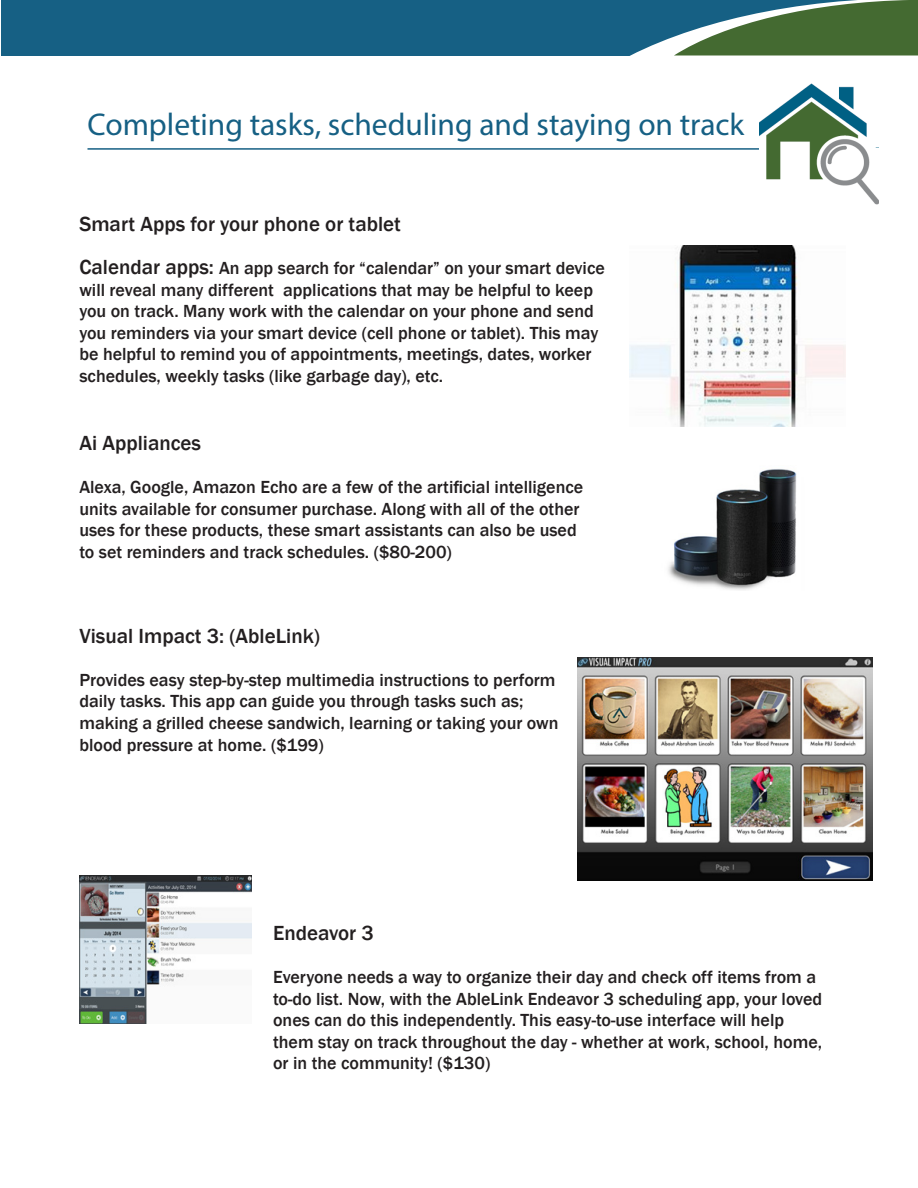
<style>
.page{position:relative;width:918px;height:1188px;background:#fff}
.page>*{position:absolute;margin:0;border:0;box-sizing:border-box;transform-origin:0 0}
.t1{font:31.5px "Myriad Pro";color:#166084}
.t2{font:500 21px "Franklin Gothic";color:#231f20}
.t3{font:500 18px/21.6px "Franklin Gothic";color:#231f20}
.s1{font-size:21px}
</style>
<div class="page">
<div style="left:871px;top:0;width:47px;height:56px;background:#446a31"></div>
<svg style="left:1px;top:0;width:870px;height:56px;background:#26687d"></svg>
<hr style="left:87px;top:148px;width:754px;height:2px;background:#166084">
<img style="left:760px;top:83px;width:119px;height:122px">
<img style="left:629px;top:245px;width:217px;height:181px">
<img style="left:668px;top:469px;width:129px;height:121px">
<img style="left:577px;top:657px;width:295px;height:223px">
<img style="left:79px;top:876px;width:173px;height:148px">
<p class="t1" style="left:87px;top:106px;width:658px">Completing tasks, scheduling and staying on track</p>
<p class="t2" style="left:79px;top:211px;width:323px">Smart Apps for your phone or tablet</p>
<p class="t3" style="left:79px;top:257px;width:527px"><span class="s1">Calendar apps:</span> An app search for “calendar” on your smart device will reveal many different applications that may be helpful to keep you on track. Many work with the calendar on your phone and send you reminders via your smart device (cell phone or tablet). This may be helpful to remind you of appointments, meetings, dates, worker schedules, weekly tasks (like garbage day), etc.</p>
<p class="t2" style="left:79px;top:430px;width:123px">Ai Appliances</p>
<p class="t3" style="left:79px;top:477px;width:505px">Alexa, Google, Amazon Echo are a few of the artificial intelligence units available for consumer purchase. Along with all of the other uses for these products, these smart assistants can also be used</p>
<p class="t3" style="left:79px;top:541px;width:374px">to set reminders and track schedules. ($80-200)</p>
<p class="t2" style="left:79px;top:623px;width:242px">Visual Impact 3: (AbleLink)</p>
<p class="t3" style="left:79px;top:669px;width:481px">Provides easy step-by-step multimedia instructions to perform daily tasks. This app can guide you through tasks such as; making a grilled cheese sandwich, learning or taking your own blood pressure at home. ($199)</p>
<p class="t2" style="left:273px;top:920px;width:102px">Endeavor 3</p>
<p class="t3" style="left:273px;top:966px;width:551px">Everyone needs a way to organize their day and check off items from a to-do list. Now, with the AbleLink Endeavor 3 scheduling app, your loved ones can do this independently. This easy-to-use interface will help them stay on track throughout the day - whether at work, school, home, or in the community! ($130)</p>
</div>
